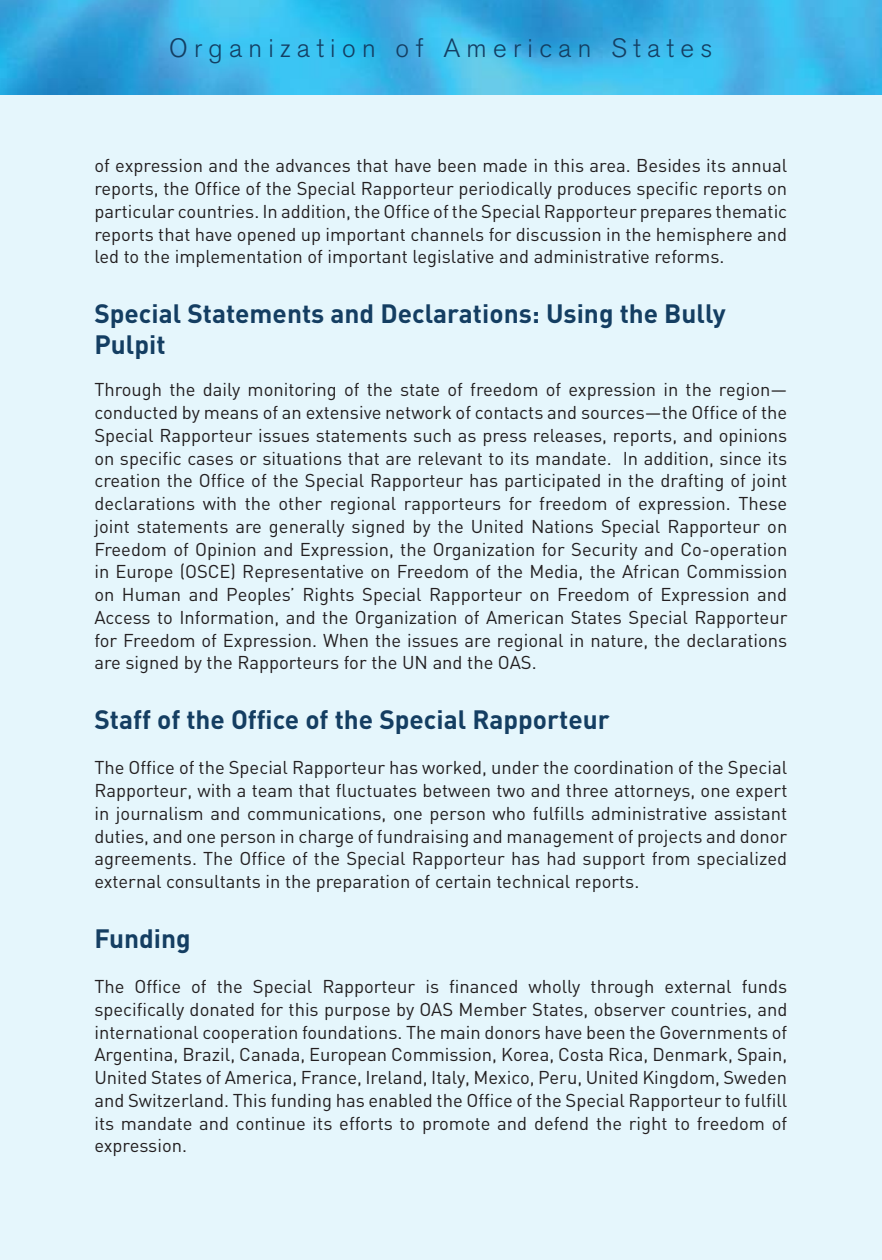
<style>
.page{position:relative;width:882px;height:1260px;background:#e5f6fc}
.page>*{position:absolute;margin:0;border:0;box-sizing:border-box;transform-origin:0 0}
.t1{font:700 26.25px/31.5px "DIN";color:#143e62}
.t2{font:300 26.25px "Akzidenz Grotesk BE";letter-spacing:.24em;color:#143e62}
.t3{font:18.38px/22.8px "DIN";color:#231f20;text-align:justify}
</style>
<div class="page">
<img style="left:0;top:0;width:882px;height:94px">
<h1 class="t2" style="left:169px;top:34px;width:545px">Organization of American States</h1>
<p class="t3" style="left:94px;top:154px;width:695px">of expression and the advances that have been made in this area. Besides its annual reports, the Office of the Special Rapporteur periodically produces specific reports on particular countries. In addition, the Office of the Special Rapporteur prepares thematic reports that have opened up important channels for discussion in the hemisphere and led to the implementation of important legislative and administrative reforms.</p>
<h1 class="t1" style="left:94px;top:297px;width:633px">Special Statements and Declarations: Using the Bully<br>Pulpit</h1>
<p class="t3" style="left:94px;top:378px;width:695px">Through the daily monitoring of the state of freedom of expression in the region— conducted by means of an extensive network of contacts and sources—the Office of the Special Rapporteur issues statements such as press releases, reports, and opinions on specific cases or situations that are relevant to its mandate. In addition, since its creation the Office of the Special Rapporteur has participated in the drafting of joint declarations with the other regional rapporteurs for freedom of expression. These joint statements are generally signed by the United Nations Special Rapporteur on Freedom of Opinion and Expression, the Organization for Security and Co-operation in Europe (OSCE) Representative on Freedom of the Media, the African Commission on Human and Peoples’ Rights Special Rapporteur on Freedom of Expression and Access to Information, and the Organization of American States Special Rapporteur for Freedom of Expression. When the issues are regional in nature, the declarations are signed by the Rapporteurs for the UN and the OAS.</p>
<h1 class="t1" style="left:94px;top:703px;width:517px">Staff of the Office of the Special Rapporteur</h1>
<p class="t3" style="left:94px;top:756px;width:695px">The Office of the Special Rapporteur has worked, under the coordination of the Special Rapporteur, with a team that fluctuates between two and three attorneys, one expert in journalism and communications, one person who fulfills administrative assistant duties, and one person in charge of fundraising and management of projects and donor agreements. The Office of the Special Rapporteur has had support from specialized external consultants in the preparation of certain technical reports.</p>
<h1 class="t1" style="left:94px;top:921px;width:98px">Funding</h1>
<p class="t3" style="left:94px;top:975px;width:695px">The Office of the Special Rapporteur is financed wholly through external funds specifically donated for this purpose by OAS Member States, observer countries, and international cooperation foundations. The main donors have been the Governments of Argentina, Brazil, Canada, European Commission, Korea, Costa Rica, Denmark, Spain, United States of America, France, Ireland, Italy, Mexico, Peru, United Kingdom, Sweden and Switzerland. This funding has enabled the Office of the Special Rapporteur to fulfill its mandate and continue its efforts to promote and defend the right to freedom of expression.</p>
</div>
